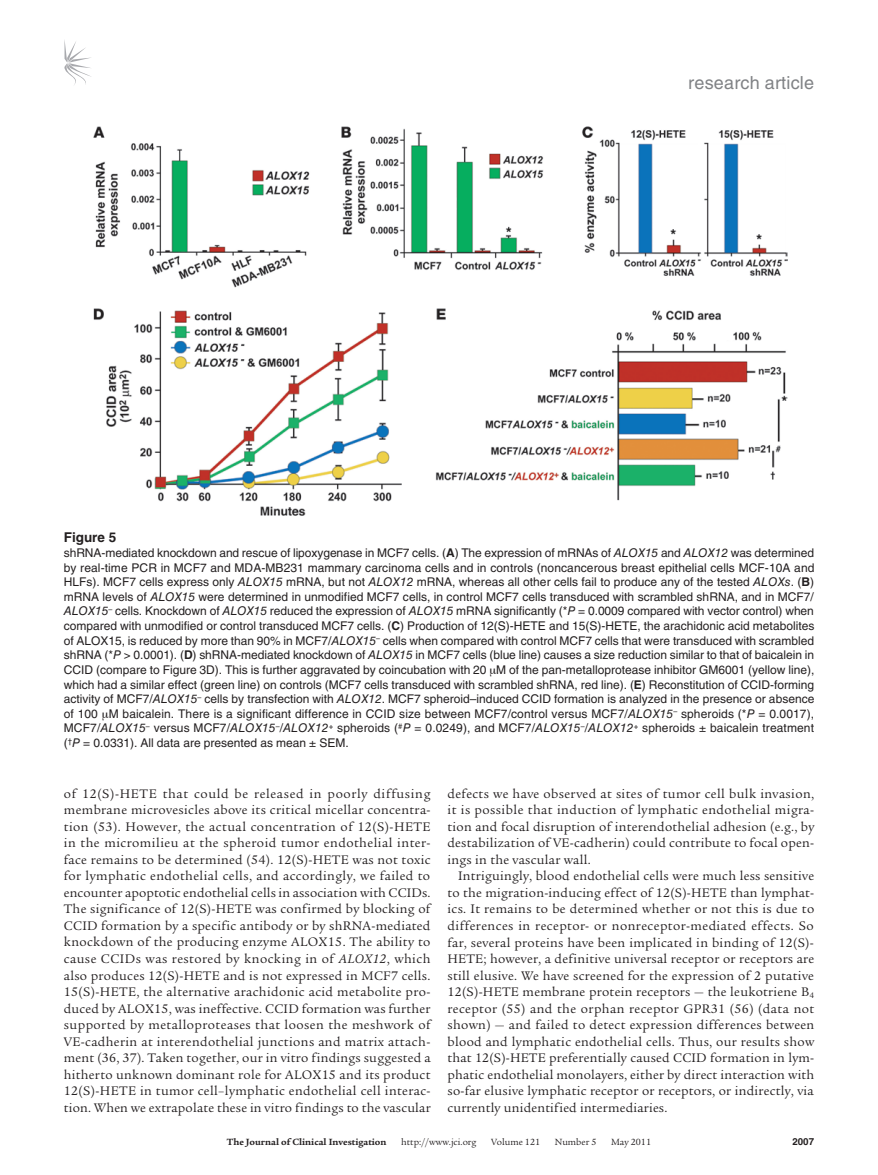
<style>
.page{position:relative;width:878px;height:1175px;background:#fff}
.page>*{position:absolute;margin:0;border:0;box-sizing:border-box;transform-origin:0 0}
.t1{font:18px "Helvetica LT Std";letter-spacing:.01em;color:#808285}
.t2{font:13.5px/16.5px "Legacy Serif Std";letter-spacing:.015em;color:#231f20;text-align:justify}
.t3{font:700 13.5px "Helvetica LT Std";color:#231f20}
.t4{font:12px/14.7px "Helvetica LT Std";color:#231f20;text-align:justify}
.t5{font:9.75px "Legacy Serif Std";color:#231f20}
.t6{font:700 9.75px "Legacy Serif Std";color:#231f20}
.t7{font:700 9.75px "Helvetica LT Std";color:#231f20}
.s1{font-weight:700}
.s2{font-style:italic}
</style>
<div class="page">
<svg style="left:64px;top:40px;width:27px;height:45px"></svg>
<img style="left:93px;top:126px;width:694px;height:390px">
<h1 class="t1" style="left:688px;top:73px;width:127px">research article</h1>
<p class="t3" style="left:64px;top:529px;width:54px">Figure 5</p>
<p class="t4" style="left:64px;top:545px;width:752px">shRNA-mediated knockdown and rescue of lipoxygenase in MCF7 cells. (<span class="s1">A</span>) The expression of mRNAs of <span class="s2">ALOX15</span> and <span class="s2">ALOX12</span> was determined by real-time PCR in MCF7 and MDA-MB231 mammary carcinoma cells and in controls (noncancerous breast epithelial cells MCF-10A and HLFs). MCF7 cells express only <span class="s2">ALOX15</span> mRNA, but not <span class="s2">ALOX12</span> mRNA, whereas all other cells fail to produce any of the tested <span class="s2">ALOXs</span>. (<span class="s1">B</span>) mRNA levels of <span class="s2">ALOX15</span> were determined in unmodified MCF7 cells, in control MCF7 cells transduced with scrambled shRNA, and in MCF7/ <span class="s2">ALOX15</span><sup>–</sup> cells. Knockdown of <span class="s2">ALOX15</span> reduced the expression of <span class="s2">ALOX15</span> mRNA significantly (*<span class="s2">P</span> = 0.0009 compared with vector control) when compared with unmodified or control transduced MCF7 cells. (<span class="s1">C</span>) Production of 12(S)-HETE and 15(S)-HETE, the arachidonic acid metabolites of ALOX15, is reduced by more than 90% in MCF7/<span class="s2">ALOX15</span><sup>–</sup> cells when compared with control MCF7 cells that were transduced with scrambled shRNA (*<span class="s2">P</span> &gt; 0.0001). (<span class="s1">D</span>) shRNA-mediated knockdown of <span class="s2">ALOX15</span> in MCF7 cells (blue line) causes a size reduction similar to that of baicalein in CCID (compare to Figure 3D). This is further aggravated by coincubation with 20 M of the pan-metalloprotease inhibitor GM6001 (yellow line), which had a similar effect (green line) on controls (MCF7 cells transduced with scrambled shRNA, red line). (<span class="s1">E</span>) Reconstitution of CCID-forming activity of MCF7/<span class="s2">ALOX15</span><sup>–</sup> cells by transfection with <span class="s2">ALOX12</span>. MCF7 spheroid–induced CCID formation is analyzed in the presence or absence of 100 M baicalein. There is a significant difference in CCID size between MCF7/control versus MCF7/<span class="s2">ALOX15</span><sup>–</sup> spheroids (*<span class="s2">P</span> = 0.0017), MCF7/<span class="s2">ALOX15</span><sup>–</sup> versus MCF7/<span class="s2">ALOX15</span><sup>–</sup><span class="s2">/ALOX12</span><sup>+</sup> spheroids (<sup>#</sup><span class="s2">P</span> = 0.0249), and MCF7/<span class="s2">ALOX15</span><sup>–</sup><span class="s2">/ALOX12</span><sup>+</sup> spheroids ± baicalein treatment (<sup>†</sup><span class="s2">P</span> = 0.0331). All data are presented as mean ± SEM.</p>
<p class="t2" style="left:64px;top:785px;width:368px">of 12(S)-HETE that could be released in poorly diffusing membrane microvesicles above its critical micellar concentra&shy;tion (53). However, the actual concentration of 12(S)-HETE in the micromilieu at the spheroid tumor endothelial inter&shy;face remains to be determined (54). 12(S)-HETE was not toxic for lymphatic endothelial cells, and accordingly, we failed to encounter apoptotic endothelial cells in association with CCIDs.<br>The significance of 12(S)-HETE was confirmed by blocking of CCID formation by a specific antibody or by shRNA-mediated knockdown of the producing enzyme ALOX15. The ability to cause CCIDs was restored by knocking in of <span class="s2">ALOX12</span>, which also produces 12(S)-HETE and is not expressed in MCF7 cells.<br>15(S)-HETE, the alternative arachidonic acid metabolite pro&shy;duced by ALOX15, was ineffective. CCID formation was further supported by metalloproteases that loosen the meshwork of VE-cadherin at interendothelial junctions and matrix attach&shy;ment (36, 37). Taken together, our in vitro findings suggested a hitherto unknown dominant role for ALOX15 and its product 12(S)-HETE in tumor cell–lymphatic endothelial cell interac&shy;tion. When we extrapolate these in vitro findings to the vascular</p>
<p class="t2" style="left:447px;top:785px;width:368px">defects we have observed at sites of tumor cell bulk invasion, it is possible that induction of lymphatic endothelial migra&shy;tion and focal disruption of interendothelial adhesion (e.g., by destabilization of VE-cadherin) could contribute to focal open&shy;ings in the vascular wall.</p>
<p class="t2" style="left:447px;top:868px;width:368px;text-indent:11px">Intriguingly, blood endothelial cells were much less sensitive to the migration-inducing effect of 12(S)-HETE than lymphat&shy;ics. It remains to be determined whether or not this is due to differences in receptor- or nonreceptor-mediated effects. So far, several proteins have been implicated in binding of 12(S)- HETE; however, a definitive universal receptor or receptors are still elusive. We have screened for the expression of 2 putative 12(S)-HETE membrane protein receptors — the leukotriene B<sub>4 </sub>receptor (55) and the orphan receptor GPR31 (56) (data not shown) — and failed to detect expression differences between blood and lymphatic endothelial cells. Thus, our results show that 12(S)-HETE preferentially caused CCID formation in lym&shy;phatic endothelial monolayers, either by direct interaction with so-far elusive lymphatic receptor or receptors, or indirectly, via currently unidentified intermediaries.</p>
<p class="t6" style="left:227px;top:1135px;width:161px">The Journal of Clinical Investigation</p>
<p class="t5" style="left:401px;top:1136px;width:77px">http://www.jci.org</p>
<p class="t5" style="left:491px;top:1136px;width:50px">Volume 121</p>
<p class="t5" style="left:555px;top:1136px;width:43px">Number 5</p>
<p class="t5" style="left:611px;top:1136px;width:41px">May 2011</p>
<p class="t7" style="left:792px;top:1135px;width:23px">2007</p>
</div>
